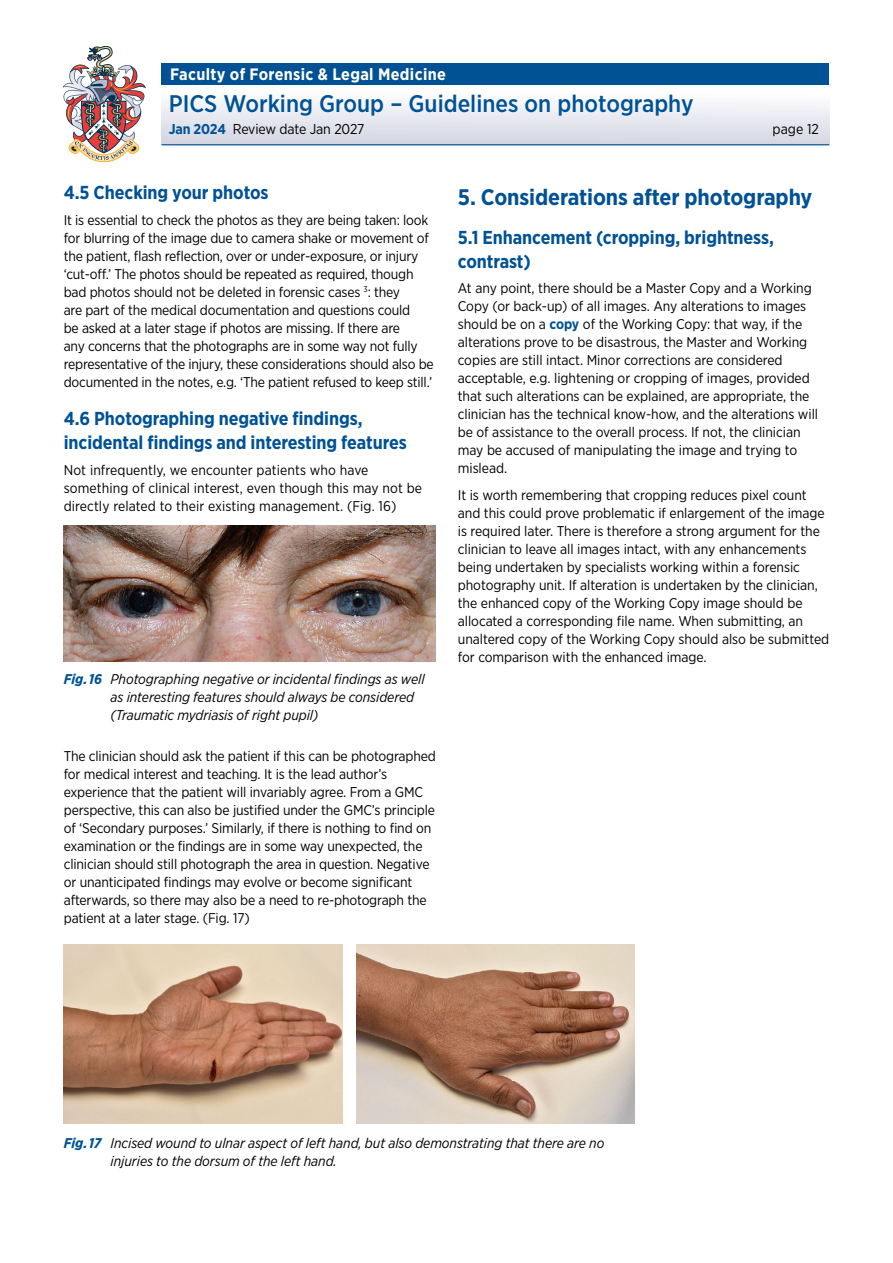
<style>
.page{position:relative;width:893px;height:1263px;background:#fff}
.page>*{position:absolute;margin:0;border:0;box-sizing:border-box;transform-origin:0 0}
.t1{font:500 24px "Gotham Narrow";color:#005294}
.t2{font:700 22.5px "Gotham Narrow";letter-spacing:-.005em;color:#005294}
.subtitle{font:700 18.75px/24px "Gotham Narrow";letter-spacing:-.005em;color:#005294}
.t3{font:700 16.5px "Gotham Narrow";letter-spacing:.02em;color:#fff}
.t4{font:14.25px "Gotham Narrow";letter-spacing:-.01em;color:#000}
.main_text{font:14.1px/18px "Gotham Narrow";letter-spacing:-.01em;color:#000}
.caption_double_fig{font:italic 14.1px/18px "Gotham Narrow";letter-spacing:-.005em;color:#000}
.s1{font-weight:700;color:#005294}
</style>
<div class="page">
<img style="left:63px;top:46px;width:83px;height:116px">
<div style="left:162px;top:85px;width:667px;height:60px;background:linear-gradient(to bottom,#fff,#d3d6e3)"></div>
<hr style="left:162px;top:144px;width:667px;height:1px;background:#005294">
<div style="left:162px;top:64px;width:667px;height:21px;background:#005294"></div>
<img style="left:64px;top:526px;width:372px;height:136px">
<img style="left:356px;top:944px;width:279px;height:180px">
<img style="left:64px;top:944px;width:278px;height:180px">
<p class="t3" style="left:170px;top:63px;width:277px">Faculty of Forensic &amp; Legal Medicine</p>
<h1 class="t1" style="left:169px;top:88px;width:526px">PICS Working Group – Guidelines on photography</h1>
<p class="t4" style="left:169px;top:120px;width:197px"><span class="s1">Jan 2024</span> Review date Jan 2027</p>
<p class="t4" style="left:773px;top:120px;width:48px">page 12</p>
<p class="subtitle" style="left:64px;top:180px;width:206px">4.5 Checking your photos</p>
<p class="main_text" style="left:64px;top:211px;width:372px">It is essential to check the photos as they are being taken: look for blurring of the image due to camera shake or movement of the patient, flash reflection, over or under-exposure, or injury ‘cut-off.’ The photos should be repeated as required, though bad photos should not be deleted in forensic cases <sup>3</sup>: they<br>are part of the medical documentation and questions could<br>be asked at a later stage if photos are missing. If there are<br>any concerns that the photographs are in some way not fully representative of the injury, these considerations should also be documented in the notes, e.g. ‘The patient refused to keep still.’</p>
<p class="subtitle" style="left:64px;top:406px;width:345px">4.6 Photographing negative findings, incidental findings and interesting features</p>
<p class="main_text" style="left:64px;top:461px;width:360px">Not infrequently, we encounter patients who have something of clinical interest, even though this may not be directly related to their existing management. (Fig. 16)</p>
<p class="caption_double_fig" style="left:111px;top:670px;width:316px;text-indent:-47px"><span class="s1">Fig. 16</span> Photographing negative or incidental findings as well as interesting features should always be considered (Traumatic mydriasis of right pupil)</p>
<p class="main_text" style="left:64px;top:746px;width:374px">The clinician should ask the patient if this can be photographed for medical interest and teaching. It is the lead author’s experience that the patient will invariably agree. From a GMC perspective, this can also be justified under the GMC’s principle of ‘Secondary purposes.’ Similarly, if there is nothing to find on examination or the findings are in some way unexpected, the clinician should still photograph the area in question. Negative or unanticipated findings may evolve or become significant afterwards, so there may also be a need to re-photograph the patient at a later stage. (Fig. 17)</p>
<p class="t2" style="left:458px;top:183px;width:356px">5. Considerations after photography</p>
<p class="subtitle" style="left:458px;top:225px;width:318px">5.1 Enhancement (cropping, brightness, contrast)</p>
<p class="main_text" style="left:458px;top:279px;width:362px">At any point, there should be a Master Copy and a Working Copy (or back-up) of all images. Any alterations to images should be on a <span class="s1">copy</span> of the Working Copy: that way, if the alterations prove to be disastrous, the Master and Working copies are still intact. Minor corrections are considered acceptable, e.g. lightening or cropping of images, provided that such alterations can be explained, are appropriate, the clinician has the technical know-how, and the alterations will be of assistance to the overall process. If not, the clinician may be accused of manipulating the image and trying to mislead.</p>
<p class="main_text" style="left:458px;top:485px;width:373px">It is worth remembering that cropping reduces pixel count and this could prove problematic if enlargement of the image is required later. There is therefore a strong argument for the clinician to leave all images intact, with any enhancements being undertaken by specialists working within a forensic photography unit. If alteration is undertaken by the clinician, the enhanced copy of the Working Copy image should be allocated a corresponding file name. When submitting, an unaltered copy of the Working Copy should also be submitted for comparison with the enhanced image.</p>
<p class="caption_double_fig" style="left:111px;top:1134px;width:495px;text-indent:-47px"><span class="s1">Fig. 17</span> Incised wound to ulnar aspect of left hand, but also demonstrating that there are no injuries to the dorsum of the left hand.</p>
</div>
